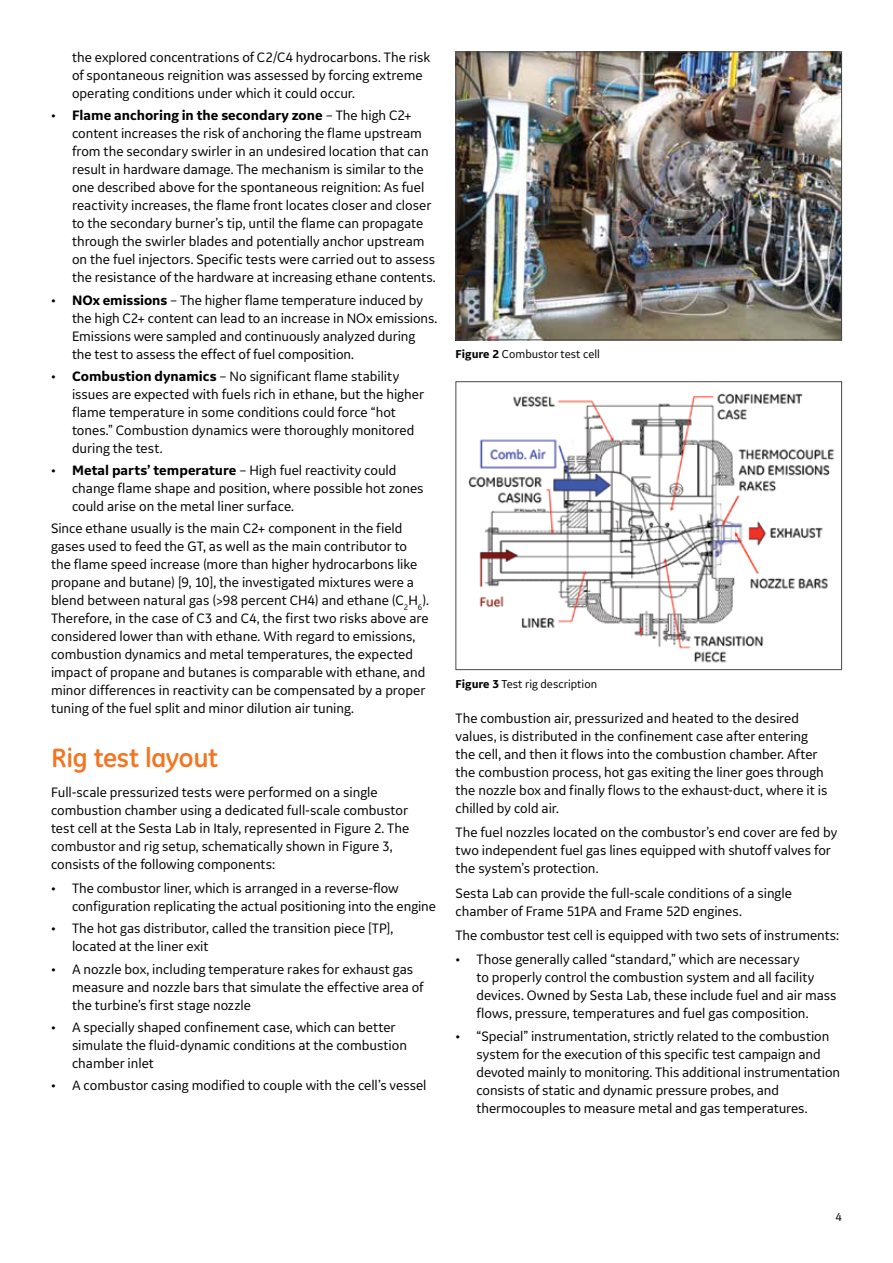
<style>
.page{position:relative;width:893px;height:1263px;background:#fff}
.page>*{position:absolute;margin:0;border:0;box-sizing:border-box;transform-origin:0 0}
.t1{font:700 27px "GE Inspira";letter-spacing:-.01em;color:#f47521}
.t2{font:14.25px/18px "GE Inspira Sans";letter-spacing:-.005em;color:#000}
.t3{font:12px "GE Inspira Sans";color:#000}
.s1{font-weight:700}
</style>
<div class="page">
<img style="left:457px;top:54px;width:383px;height:284px">
<div style="left:455px;top:52px;width:387px;height:288px;border:1px solid #48484a"></div>
<img style="left:468px;top:393px;width:367px;height:270px">
<div style="left:455px;top:381px;width:387px;height:289px;border:1px solid #48484a"></div>
<p class="t2" style="left:72px;top:48px;width:360px">the explored concentrations of C2/C4 hydrocarbons. The risk of spontaneous reignition was assessed by forcing extreme operating conditions under which it could occur.</p>
<p class="t2" style="left:72px;top:106px;width:365px;text-indent:-21px">• <span class="s1">Flame anchoring in the secondary zone</span> – The high C2+ content increases the risk of anchoring the flame upstream from the secondary swirler in an undesired location that can result in hardware damage. The mechanism is similar to the one described above for the spontaneous reignition: As fuel reactivity increases, the flame front locates closer and closer to the secondary burner’s tip, until the flame can propagate through the swirler blades and potentially anchor upstream on the fuel injectors. Specific tests were carried out to assess the resistance of the hardware at increasing ethane contents.</p>
<p class="t2" style="left:72px;top:290px;width:367px;text-indent:-21px">• <span class="s1">NOx emissions</span> – The higher flame temperature induced by the high C2+ content can lead to an increase in NOx emissions.<br>Emissions were sampled and continuously analyzed during the test to assess the effect of fuel composition.</p>
<p class="t2" style="left:72px;top:367px;width:354px;text-indent:-21px">• <span class="s1">Combustion dynamics</span> – No significant flame stability issues are expected with fuels rich in ethane, but the higher flame temperature in some conditions could force “hot tones.” Combustion dynamics were thoroughly monitored during the test.</p>
<p class="t2" style="left:72px;top:461px;width:353px;text-indent:-21px">• <span class="s1">Metal parts’ temperature</span> – High fuel reactivity could change flame shape and position, where possible hot zones could arise on the metal liner surface.</p>
<p class="t2" style="left:51px;top:519px;width:379px">Since ethane usually is the main C2+ component in the field gases used to feed the GT, as well as the main contributor to the flame speed increase (more than higher hydrocarbons like propane and butane) [9, 10], the investigated mixtures were a blend between natural gas (&gt;98 percent CH4) and ethane (C<sub>2</sub>H<sub>6</sub>).<br>Therefore, in the case of C3 and C4, the first two risks above are considered lower than with ethane. With regard to emissions, combustion dynamics and metal temperatures, the expected impact of propane and butanes is comparable with ethane, and minor differences in reactivity can be compensated by a proper tuning of the fuel split and minor dilution air tuning.</p>
<h2 class="t1" style="left:51px;top:740px;width:169px">Rig test layout</h2>
<p class="t2" style="left:51px;top:782px;width:360px">Full-scale pressurized tests were performed on a single combustion chamber using a dedicated full-scale combustor test cell at the Sesta Lab in Italy, represented in Figure 2. The combustor and rig setup, schematically shown in Figure 3, consists of the following components:</p>
<p class="t2" style="left:72px;top:879px;width:366px;text-indent:-21px">• The combustor liner, which is arranged in a reverse-flow configuration replicating the actual positioning into the engine</p>
<p class="t2" style="left:72px;top:919px;width:323px;text-indent:-21px">• The hot gas distributor, called the transition piece [TP], located at the liner exit</p>
<p class="t2" style="left:72px;top:959px;width:353px;text-indent:-21px">• A nozzle box, including temperature rakes for exhaust gas measure and nozzle bars that simulate the effective area of the turbine’s first stage nozzle</p>
<p class="t2" style="left:72px;top:1018px;width:336px;text-indent:-21px">• A specially shaped confinement case, which can better simulate the fluid-dynamic conditions at the combustion chamber inlet</p>
<p class="t2" style="left:51px;top:1076px;width:377px">• A combustor casing modified to couple with the cell’s vessel</p>
<p class="t3" style="left:455px;top:347px;width:146px"><span class="s1">Figure 2</span> Combustor test cell</p>
<p class="t3" style="left:455px;top:676px;width:143px"><span class="s1">Figure 3</span> Test rig description</p>
<p class="t2" style="left:455px;top:709px;width:373px">The combustion air, pressurized and heated to the desired values, is distributed in the confinement case after entering the cell, and then it flows into the combustion chamber. After the combustion process, hot gas exiting the liner goes through the nozzle box and finally flows to the exhaust-duct, where it is chilled by cold air.</p>
<p class="t2" style="left:455px;top:823px;width:383px">The fuel nozzles located on the combustor’s end cover are fed by two independent fuel gas lines equipped with shutoff valves for the system’s protection.</p>
<p class="t2" style="left:455px;top:883px;width:338px">Sesta Lab can provide the full-scale conditions of a single chamber of Frame 51PA and Frame 52D engines.</p>
<p class="t2" style="left:455px;top:926px;width:385px">The combustor test cell is equipped with two sets of instruments:</p>
<p class="t2" style="left:476px;top:950px;width:362px;text-indent:-21px">• Those generally called “standard,” which are necessary<br>to properly control the combustion system and all facility devices. Owned by Sesta Lab, these include fuel and air mass flows, pressure, temperatures and fuel gas composition.</p>
<p class="t2" style="left:476px;top:1026px;width:365px;text-indent:-21px">• “Special” instrumentation, strictly related to the combustion system for the execution of this specific test campaign and devoted mainly to monitoring. This additional instrumentation consists of static and dynamic pressure probes, and thermocouples to measure metal and gas temperatures.</p>
<p class="t3" style="left:836px;top:1210px;width:8px">4</p>
</div>
